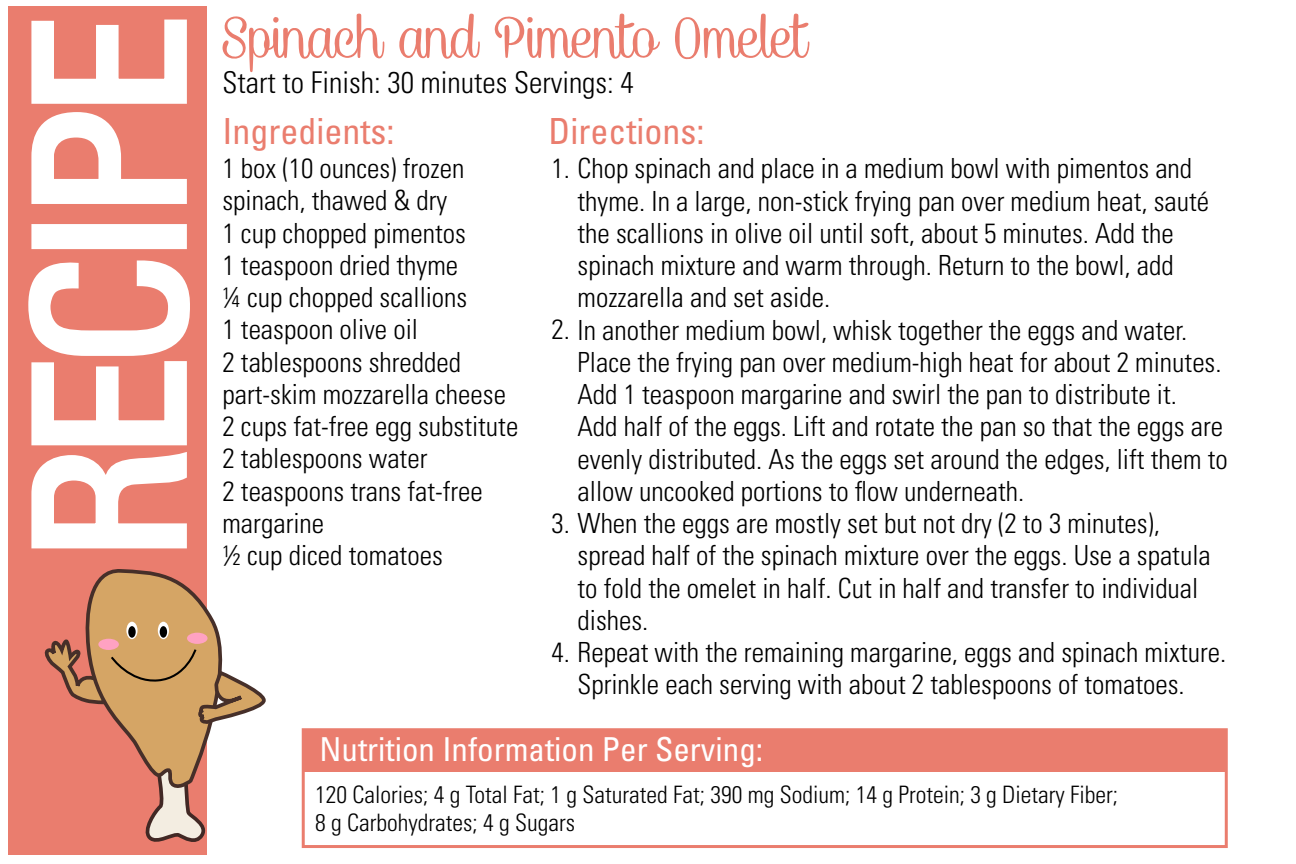
<style>
.page{position:relative;width:1296px;height:864px;background:#fff}
.page>*{position:absolute;margin:0;border:0;box-sizing:border-box;transform-origin:0 0}
.t1{font:condensed 207px "Univers";letter-spacing:-.06em;color:#fff}
.t2{font:66px "Caneletter Script Personal Use";color:#ea7d6e}
.t3{font:condensed 36px "Univers";color:#ea7d6e}
.t4{font:condensed 33px "Univers";color:#fff}
.t5{font:300 condensed 30px "Univers";color:#000}
.t6{font:300 condensed 27.6px/32.1px "Univers";color:#000}
.t7{font:300 condensed 24px/28.8px "Univers";color:#000}
</style>
<div class="page">
<div style="left:8px;top:7px;width:199px;height:848px;background:#ea7d6e"></div>
<svg style="left:28px;top:260px;width:162px;height:289px"></svg>
<div style="left:31px;top:224px;width:156px;height:25px;border:6px solid #fff"></div>
<svg style="left:31px;top:19px;width:156px;height:185px"></svg>
<svg style="left:44px;top:569px;width:222px;height:273px"></svg>
<div style="left:303px;top:730px;width:923px;height:42px;background:#ea7d6e"></div>
<div style="left:302px;top:728px;width:926px;height:120px;border:3px solid #ea7d6e"></div>
<h1 class="t1" style="left:-21px;top:562px;width:549px;rotate:-90deg">RECIPE</h1>
<h2 class="t2" style="left:222px;top:5px;width:586px">Spinach and Pimento Omelet</h2>
<p class="t5" style="left:222px;top:65px;width:413px">Start to Finish: 30 minutes Servings: 4</p>
<h3 class="t3" style="left:222px;top:109px;width:173px">Ingredients:</h3>
<h3 class="t3" style="left:548px;top:109px;width:157px">Directions:</h3>
<p class="t6" style="left:578px;top:153px;width:633px;text-indent:-26px">1. Chop spinach and place in a medium bowl with pimentos and thyme. In a large, non-stick frying pan over medium heat, sauté the scallions in olive oil until soft, about 5 minutes. Add the spinach mixture and warm through. Return to the bowl, add mozzarella and set aside.</p>
<p class="t6" style="left:578px;top:314px;width:652px;text-indent:-26px">2. In another medium bowl, whisk together the eggs and water.<br>Place the frying pan over medium-high heat for about 2 minutes.<br>Add 1 teaspoon margarine and swirl the pan to distribute it.<br>Add half of the eggs. Lift and rotate the pan so that the eggs are evenly distributed. As the eggs set around the edges, lift them to allow uncooked portions to flow underneath.</p>
<p class="t6" style="left:578px;top:507px;width:635px;text-indent:-26px">3. When the eggs are mostly set but not dry (2 to 3 minutes), spread half of the spinach mixture over the eggs. Use a spatula to fold the omelet in half. Cut in half and transfer to individual dishes.</p>
<p class="t6" style="left:551px;top:636px;width:676px;text-align:center">4. Repeat with the remaining margarine, eggs and spinach mixture.<br>Sprinkle each serving with about 2 tablespoons of tomatoes.</p>
<p class="t4" style="left:320px;top:729px;width:445px">Nutrition Information Per Serving:</p>
<p class="t6" style="left:222px;top:152px;width:297px">1 box (10 ounces) frozen spinach, thawed &amp; dry<br>1 cup chopped pimentos<br>1 teaspoon dried thyme<br>¼ cup chopped scallions<br>1 teaspoon olive oil<br>2 tablespoons shredded part-skim mozzarella cheese<br>2 cups fat-free egg substitute<br>2 tablespoons water<br>2 teaspoons trans fat-free margarine<br>½ cup diced tomatoes</p>
<p class="t7" style="left:315px;top:780px;width:805px">120 Calories; 4 g Total Fat; 1 g Saturated Fat; 390 mg Sodium; 14 g Protein; 3 g Dietary Fiber;<br>8 g Carbohydrates; 4 g Sugars</p>
</div>
